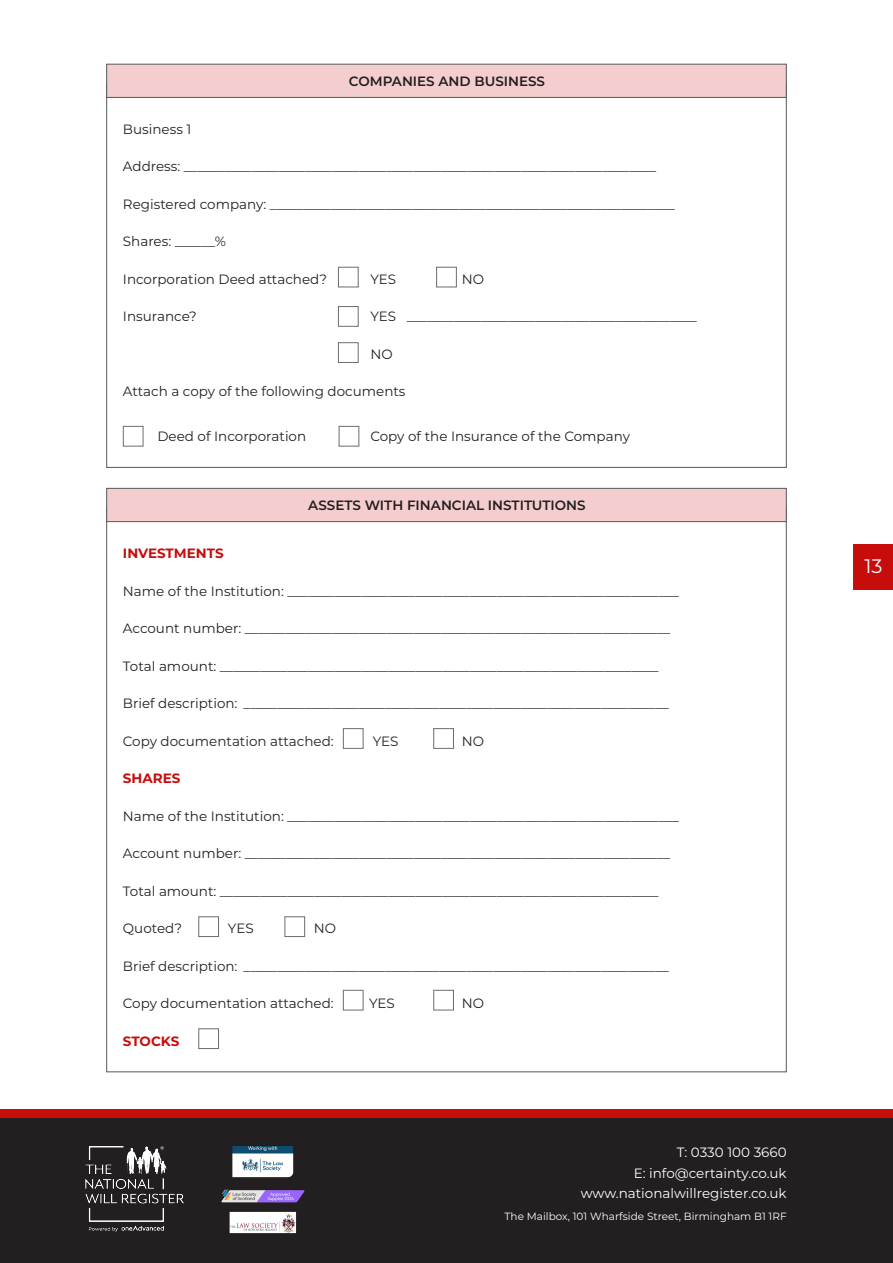
<style>
.page{position:relative;width:893px;height:1263px;background:#fff}
.page>*{position:absolute;margin:0;border:0;box-sizing:border-box;transform-origin:0 0}
.t1{font:19.5px "Montserrat";color:#fff}
.page_number{font:13.5px "Montserrat";color:#231f20}
.t2{font:13.5px/20.4px "Montserrat";color:#fff;text-align:right}
.page_number-2{font:600 13.5px "Montserrat";color:#231f20}
.page_number-3{font:700 13.5px "Montserrat";color:#c70c0c}
.t3{font:10.5px "Montserrat";color:#fff}
</style>
<div class="page">
<div style="left:854px;top:544px;width:39px;height:45px;background:#c70c0c"></div>
<div style="left:0;top:1117px;width:893px;height:146px;background:#231f20"></div>
<div style="left:0;top:1109px;width:893px;height:8px;background:#c70c0c"></div>
<div style="left:106px;top:83px;width:681px;height:385px;background:#fff;border:1px solid #57585a"></div>
<div style="left:106px;top:64px;width:681px;height:34px;background:#f4cece;border:1px solid #57585a"></div>
<div style="left:123px;top:426px;width:20px;height:20px;border:1px solid #6c6d70"></div>
<div style="left:339px;top:426px;width:20px;height:20px;border:1px solid #6c6d70"></div>
<div style="left:338px;top:267px;width:21px;height:20px;border:1px solid #6c6d70"></div>
<div style="left:338px;top:306px;width:21px;height:21px;border:1px solid #6c6d70"></div>
<div style="left:338px;top:342px;width:21px;height:21px;border:1px solid #6c6d70"></div>
<div style="left:436px;top:267px;width:21px;height:20px;border:1px solid #6c6d70"></div>
<div style="left:106px;top:507px;width:681px;height:565px;background:#fff;border:1px solid #57585a"></div>
<div style="left:106px;top:488px;width:681px;height:34px;background:#f4cece;border:1px solid #57585a"></div>
<div style="left:343px;top:728px;width:20px;height:21px;border:1px solid #6c6d70"></div>
<div style="left:343px;top:990px;width:20px;height:20px;border:1px solid #6c6d70"></div>
<div style="left:198px;top:1028px;width:21px;height:21px;border:1px solid #6c6d70"></div>
<div style="left:198px;top:916px;width:21px;height:21px;border:1px solid #6c6d70"></div>
<div style="left:433px;top:728px;width:21px;height:21px;border:1px solid #6c6d70"></div>
<div style="left:433px;top:990px;width:21px;height:20px;border:1px solid #6c6d70"></div>
<div style="left:284px;top:916px;width:21px;height:21px;border:1px solid #6c6d70"></div>
<img style="left:85px;top:1145px;width:220px;height:89px">
<p class="page_number-2" style="left:349px;top:71px;width:198px">COMPANIES AND BUSINESS</p>
<p class="page_number" style="left:123px;top:120px;width:70px">Business 1</p>
<p class="page_number" style="left:123px;top:157px;width:535px">Address: ______________________________________________________________________</p>
<p class="page_number" style="left:123px;top:195px;width:554px">Registered company: ____________________________________________________________</p>
<p class="page_number" style="left:123px;top:232px;width:105px">Shares: ______%</p>
<p class="page_number" style="left:123px;top:270px;width:206px">Incorporation Deed attached?</p>
<p class="page_number" style="left:370px;top:270px;width:27px">YES</p>
<p class="page_number" style="left:462px;top:270px;width:24px">NO</p>
<p class="page_number" style="left:123px;top:307px;width:75px">Insurance?</p>
<p class="page_number" style="left:370px;top:307px;width:328px">YES ___________________________________________</p>
<p class="page_number" style="left:370px;top:345px;width:24px">NO</p>
<p class="page_number" style="left:123px;top:382px;width:284px">Attach a copy of the following documents</p>
<p class="page_number" style="left:157px;top:427px;width:150px">Deed of Incorporation</p>
<p class="page_number" style="left:370px;top:427px;width:261px">Copy of the Insurance of the Company</p>
<p class="page_number-2" style="left:308px;top:496px;width:279px">ASSETS WITH FINANCIAL INSTITUTIONS</p>
<p class="page_number-3" style="left:123px;top:543px;width:102px">INVESTMENTS</p>
<p class="page_number" style="left:123px;top:581px;width:558px">Name of the Institution: __________________________________________________________</p>
<p class="page_number" style="left:123px;top:619px;width:549px">Account number: _______________________________________________________________</p>
<p class="page_number" style="left:123px;top:656px;width:537px">Total amount: _________________________________________________________________</p>
<p class="page_number" style="left:123px;top:694px;width:547px">Brief description: _______________________________________________________________</p>
<p class="page_number" style="left:123px;top:731px;width:212px">Copy documentation attached:</p>
<p class="page_number" style="left:373px;top:731px;width:27px">YES</p>
<p class="page_number" style="left:462px;top:731px;width:24px">NO</p>
<p class="page_number-3" style="left:123px;top:768px;width:59px">SHARES</p>
<p class="page_number" style="left:123px;top:806px;width:558px">Name of the Institution: __________________________________________________________</p>
<p class="page_number" style="left:123px;top:844px;width:549px">Account number: _______________________________________________________________</p>
<p class="page_number" style="left:123px;top:881px;width:537px">Total amount: _________________________________________________________________</p>
<p class="page_number" style="left:123px;top:919px;width:61px">Quoted?</p>
<p class="page_number" style="left:228px;top:919px;width:27px">YES</p>
<p class="page_number" style="left:314px;top:919px;width:24px">NO</p>
<p class="page_number" style="left:123px;top:956px;width:547px">Brief description: _______________________________________________________________</p>
<p class="page_number" style="left:123px;top:994px;width:212px">Copy documentation attached:</p>
<p class="page_number" style="left:369px;top:994px;width:27px">YES</p>
<p class="page_number" style="left:462px;top:994px;width:24px">NO</p>
<p class="page_number-3" style="left:123px;top:1031px;width:58px">STOCKS</p>
<p class="t2" style="left:581px;top:1142px;width:207px">T: 0330 100 3660<br>E: info@certainty.co.uk www.nationalwillregister.co.uk</p>
<p class="t3" style="left:505px;top:1208px;width:284px">The Mailbox, 101 Wharfside Street, Birmingham B1 1RF</p>
<h1 class="t1" style="left:864px;top:553px;width:20px">13</h1>
</div>
